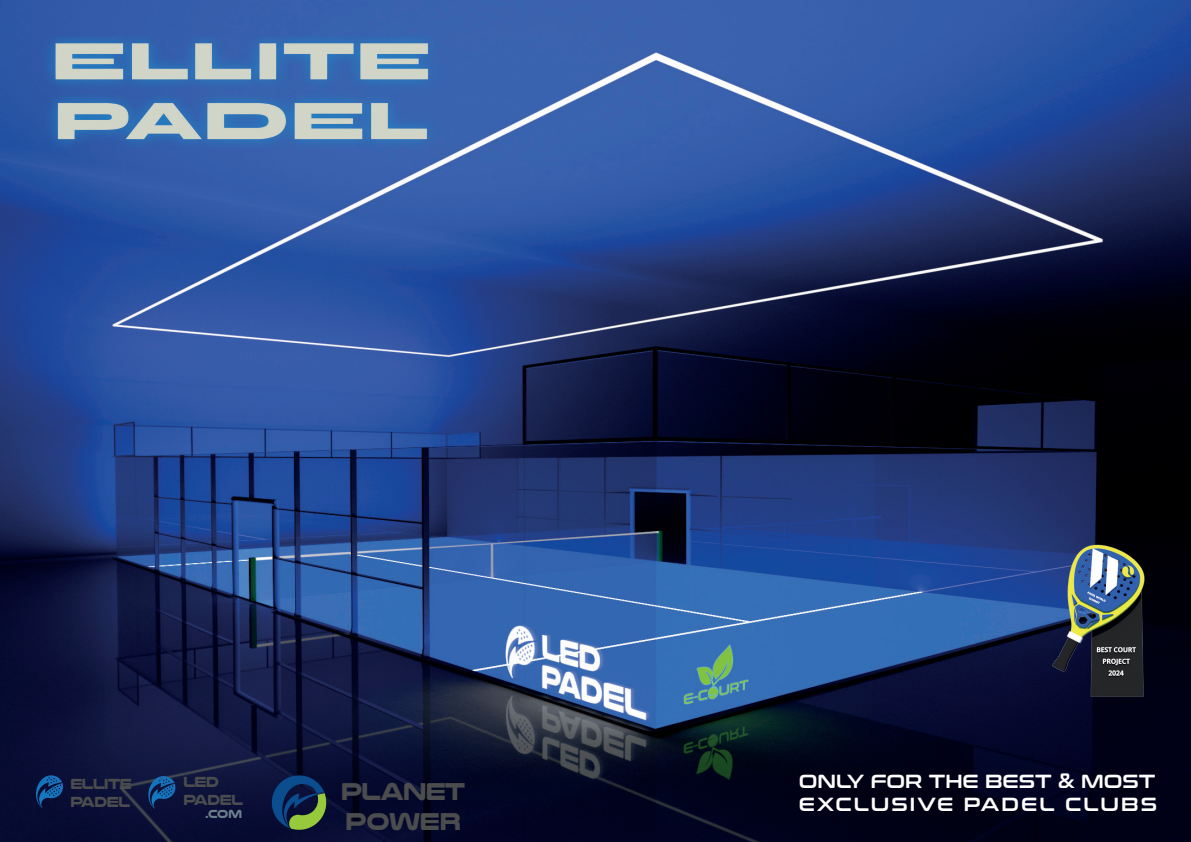
<style>
.page{position:relative;width:1191px;height:842px;background:#fff}
.page>*{position:absolute;margin:0;border:0;box-sizing:border-box;transform-origin:0 0}
.t1{font:700 25px/30px "Nulshock Rg";letter-spacing:-.03em;color:#4b4c4d}
.t2{font:19px/22.8px "Conthrax Sb";letter-spacing:.07em;color:#fff}
.t3{font:700 15px/18px "Nulshock Rg";letter-spacing:-.03em;color:#4b4c4d}
.t4{font:700 12px "Nulshock Rg";color:#6c808c}
</style>
<div class="page">
<img style="left:0;top:0;width:1191px;height:842px">
<img style="left:44px;top:36px;width:401px;height:113px">
<svg style="left:268px;top:772px;width:60px;height:58px;background:#213f4f"></svg>
<svg style="left:34px;top:775px;width:30px;height:33px"></svg>
<svg style="left:146px;top:776px;width:30px;height:33px"></svg>
<img style="left:1042px;top:539px;width:124px;height:161px">
<p class="t3" style="left:70px;top:775px;width:63px">ELLITE<br>PADEL</p>
<p class="t3" style="left:183px;top:773px;width:61px">LED<br>PADEL</p>
<p class="t4" style="left:205px;top:806px;width:39px">.COM</p>
<h1 class="t1" style="left:341px;top:776px;width:126px">PLANET<br>POWER</h1>
<p class="t2" style="left:798px;top:769px;width:360px">ONLY FOR THE BEST &amp; MOST<br>EXCLUSIVE PADEL CLUBS</p>
</div>
